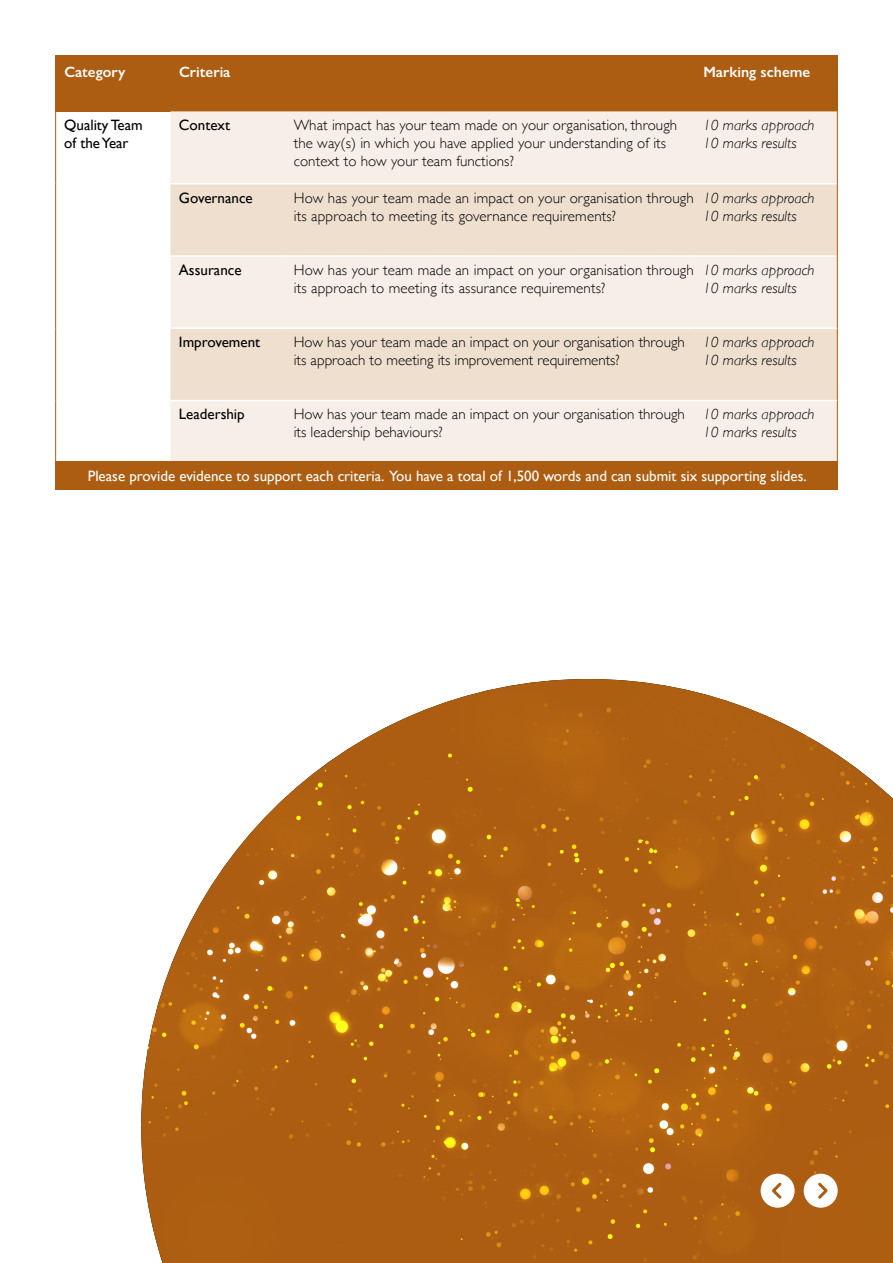
<style>
.page{position:relative;width:893px;height:1263px;background:#fff}
.page>*{position:absolute;margin:0;border:0;box-sizing:border-box;transform-origin:0 0}
.Gill_Sans_light_10pt{font:300 15px/18px "Gill Sans";letter-spacing:.005em;color:#000}
.Gill_Sans_light_10pt-2{font:italic 300 15px "Gill Sans";color:#000}
.t1{font:15px "Gill Sans";color:#fff}
.Gill_Sans_light_10pt-3{font:15px "Gill Sans";color:#000}
.t2{font:600 15px "Gill Sans Nova";color:#fff}
</style>
<div class="page">
<img style="left:141px;top:679px;width:752px;height:584px">
<div style="left:761px;top:1174px;width:34px;height:34px;background:#fff;border-radius:50%"></div>
<svg style="left:772px;top:1182px;width:10px;height:17px"></svg>
<div style="left:804px;top:1174px;width:34px;height:34px;background:#fff;border-radius:50%"></div>
<svg style="left:818px;top:1182px;width:10px;height:17px"></svg>
<div style="left:55px;top:55px;width:783px;height:56px;background:#ac5d11"></div>
<div style="left:170px;top:111px;width:667px;height:351px;background:#f7efe7"></div>
<svg style="left:170px;top:184px;width:667px;height:216px;background:#f1e4d7"></svg>
<hr style="left:170px;top:183px;width:115px;height:1px;background:#fff">
<hr style="left:285px;top:183px;width:410px;height:1px;background:#fff">
<hr style="left:695px;top:183px;width:142px;height:1px;background:#fff">
<hr style="left:170px;top:255px;width:115px;height:2px;background:#fff">
<hr style="left:285px;top:255px;width:410px;height:2px;background:#fff">
<hr style="left:695px;top:255px;width:142px;height:2px;background:#fff">
<hr style="left:55px;top:111px;width:1px;height:73px;background:#ac5d11">
<hr style="left:837px;top:111px;width:1px;height:73px;background:#ac5d11">
<hr style="left:55px;top:184px;width:1px;height:72px;background:#ac5d11">
<hr style="left:837px;top:184px;width:1px;height:72px;background:#ac5d11">
<hr style="left:55px;top:256px;width:1px;height:72px;background:#ac5d11">
<hr style="left:837px;top:256px;width:1px;height:72px;background:#ac5d11">
<hr style="left:55px;top:328px;width:1px;height:73px;background:#ac5d11">
<hr style="left:837px;top:328px;width:1px;height:73px;background:#ac5d11">
<hr style="left:55px;top:401px;width:1px;height:71px;background:#ac5d11">
<hr style="left:837px;top:401px;width:1px;height:71px;background:#ac5d11">
<hr style="left:170px;top:328px;width:115px;height:1px;background:#fff">
<hr style="left:285px;top:328px;width:410px;height:1px;background:#fff">
<hr style="left:695px;top:328px;width:142px;height:1px;background:#fff">
<hr style="left:170px;top:400px;width:115px;height:1px;background:#fff">
<hr style="left:285px;top:400px;width:410px;height:1px;background:#fff">
<hr style="left:695px;top:400px;width:142px;height:1px;background:#fff">
<div style="left:55px;top:462px;width:783px;height:28px;background:#ac5d11"></div>
<p class="t2" style="left:64px;top:62px;width:63px">Category</p>
<p class="t2" style="left:179px;top:62px;width:53px">Criteria</p>
<p class="t2" style="left:703px;top:62px;width:108px">Marking scheme</p>
<p class="Gill_Sans_light_10pt-3" style="left:64px;top:116px;width:80px">Quality Team</p>
<p class="Gill_Sans_light_10pt-3" style="left:64px;top:134px;width:66px">of the Year</p>
<p class="Gill_Sans_light_10pt-3" style="left:179px;top:116px;width:53px">Context</p>
<p class="Gill_Sans_light_10pt" style="left:294px;top:116px;width:385px">What impact has your team made on your organisation, through the way(s) in which you have applied your understanding of its context to how your team functions?</p>
<p class="Gill_Sans_light_10pt-2" style="left:703px;top:117px;width:113px">10 marks approach</p>
<p class="Gill_Sans_light_10pt-2" style="left:703px;top:135px;width:95px">10 marks results</p>
<p class="Gill_Sans_light_10pt-3" style="left:179px;top:189px;width:75px">Governance</p>
<p class="Gill_Sans_light_10pt" style="left:294px;top:188px;width:402px">How has your team made an impact on your organisation through its approach to meeting its governance requirements?</p>
<p class="Gill_Sans_light_10pt-2" style="left:703px;top:189px;width:113px">10 marks approach</p>
<p class="Gill_Sans_light_10pt-2" style="left:703px;top:207px;width:95px">10 marks results</p>
<p class="Gill_Sans_light_10pt-3" style="left:179px;top:261px;width:64px">Assurance</p>
<p class="Gill_Sans_light_10pt" style="left:294px;top:260px;width:402px">How has your team made an impact on your organisation through its approach to meeting its assurance requirements?</p>
<p class="Gill_Sans_light_10pt-2" style="left:703px;top:261px;width:113px">10 marks approach</p>
<p class="Gill_Sans_light_10pt-2" style="left:703px;top:279px;width:95px">10 marks results</p>
<p class="Gill_Sans_light_10pt-3" style="left:179px;top:333px;width:83px">Improvement</p>
<p class="Gill_Sans_light_10pt" style="left:294px;top:333px;width:392px">How has your team made an impact on your organisation through its approach to meeting its improvement requirements?</p>
<p class="Gill_Sans_light_10pt-2" style="left:703px;top:334px;width:113px">10 marks approach</p>
<p class="Gill_Sans_light_10pt-2" style="left:703px;top:352px;width:95px">10 marks results</p>
<p class="Gill_Sans_light_10pt-3" style="left:179px;top:406px;width:67px">Leadership</p>
<p class="Gill_Sans_light_10pt" style="left:294px;top:405px;width:392px">How has your team made an impact on your organisation through its leadership behaviours?</p>
<p class="Gill_Sans_light_10pt-2" style="left:703px;top:406px;width:113px">10 marks approach</p>
<p class="Gill_Sans_light_10pt-2" style="left:703px;top:424px;width:95px">10 marks results</p>
<p class="t1" style="left:88px;top:467px;width:721px">Please provide evidence to support each criteria. You have a total of 1,500 words and can submit six supporting slides.</p>
</div>
